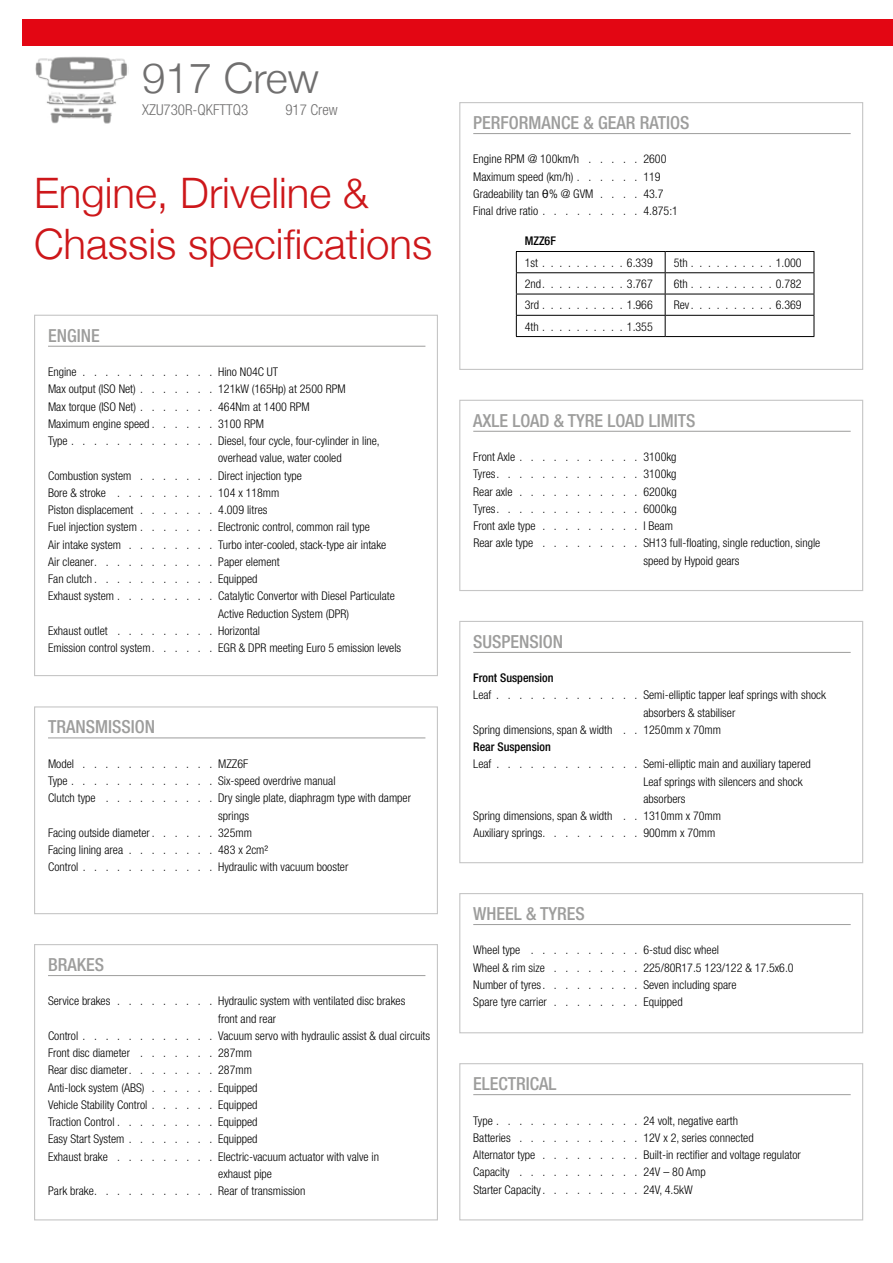
<style>
.page{position:relative;width:893px;height:1263px;background:#fff}
.page>*{position:absolute;margin:0;border:0;box-sizing:border-box;transform-origin:0 0}
.t1{font:300 42px/50.4px "Helvetica Neue";color:#cd171a}
.t2{font:300 42px "Helvetica Neue";color:#706f6f}
.t3{font:500 condensed 18px "Helvetica Neue";color:#9d9d9c}
.t4{font:300 condensed 15px "Helvetica Neue";color:#706f6f}
.t5{font:300 condensed 12px/17.2px "Helvetica Neue";color:#000}
.t6{font:500 condensed 12px "Helvetica Neue";color:#000}
.s1{font-family:"Myriad Pro"}
</style>
<div class="page">
<div style="left:34px;top:315px;width:404px;height:361px;border:1px solid #c6c6c6"></div>
<hr style="left:48px;top:346px;width:377px;height:1px;background:#9d9d9c">
<div style="left:459px;top:102px;width:404px;height:268px;border:1px solid #c6c6c6"></div>
<hr style="left:473px;top:133px;width:378px;height:1px;background:#9d9d9c">
<hr style="left:516px;top:251px;width:149px;height:1px;background:#000">
<hr style="left:665px;top:251px;width:149px;height:1px;background:#000">
<hr style="left:516px;top:272px;width:149px;height:1px;background:#000">
<hr style="left:665px;top:272px;width:149px;height:1px;background:#000">
<hr style="left:516px;top:294px;width:149px;height:1px;background:#000">
<hr style="left:665px;top:294px;width:149px;height:1px;background:#000">
<hr style="left:516px;top:315px;width:149px;height:1px;background:#000">
<svg style="left:516px;top:252px;width:1px;height:84px"></svg>
<hr style="left:665px;top:315px;width:149px;height:1px;background:#000">
<svg style="left:665px;top:252px;width:1px;height:84px"></svg>
<svg style="left:814px;top:252px;width:1px;height:84px"></svg>
<hr style="left:516px;top:336px;width:149px;height:1px;background:#000">
<hr style="left:665px;top:336px;width:149px;height:1px;background:#000">
<div style="left:34px;top:706px;width:404px;height:208px;border:1px solid #c6c6c6"></div>
<hr style="left:48px;top:737px;width:377px;height:1px;background:#9d9d9c">
<hr style="left:473px;top:431px;width:378px;height:1px;background:#9d9d9c">
<div style="left:459px;top:400px;width:404px;height:191px;border:1px solid #c6c6c6"></div>
<div style="left:459px;top:1063px;width:404px;height:157px;border:1px solid #c6c6c6"></div>
<hr style="left:473px;top:1094px;width:378px;height:1px;background:#9d9d9c">
<div style="left:459px;top:893px;width:404px;height:140px;border:1px solid #c6c6c6"></div>
<hr style="left:473px;top:924px;width:378px;height:1px;background:#9d9d9c">
<hr style="left:473px;top:652px;width:378px;height:1px;background:#9d9d9c">
<div style="left:459px;top:621px;width:404px;height:242px;border:1px solid #c6c6c6"></div>
<div style="left:34px;top:944px;width:404px;height:276px;border:1px solid #c6c6c6"></div>
<hr style="left:48px;top:975px;width:377px;height:1px;background:#9d9d9c">
<img style="left:35px;top:56px;width:92px;height:68px">
<div style="left:22px;top:19px;width:871px;height:27px;background:#e30613"></div>
<h1 class="t2" style="left:142px;top:52px;width:178px">917 Crew</h1>
<p class="t4" style="left:142px;top:101px;width:108px">XZU730R-QKFTTQ3</p>
<p class="t4" style="left:285px;top:101px;width:54px">917 Crew</p>
<h1 class="t1" style="left:34px;top:167px;width:400px">Engine, Driveline &amp;<br>Chassis specifications</h1>
<h2 class="t3" style="left:48px;top:324px;width:53px">ENGINE</h2>
<p class="t5" style="left:48px;top:363px;width:232px">Engine . . . . . . . . . . . . Hino N04C UT</p>
<p class="t5" style="left:48px;top:380px;width:299px">Max output (ISO Net) . . . . . . . 121kW (165Hp) at 2500 RPM</p>
<p class="t5" style="left:48px;top:398px;width:263px">Max torque (ISO Net) . . . . . . . 464Nm at 1400 RPM</p>
<p class="t5" style="left:48px;top:415px;width:218px">Maximum engine speed . . . . . . 3100 RPM</p>
<p class="t5" style="left:48px;top:432px;width:333px">Type . . . . . . . . . . . . . Diesel, four cycle, four-cylinder in line,</p>
<p class="t5" style="left:218px;top:449px;width:125px">overhead value, water cooled</p>
<p class="t5" style="left:48px;top:467px;width:255px">Combustion system . . . . . . . Direct injection type</p>
<p class="t5" style="left:48px;top:484px;width:233px">Bore &amp; stroke . . . . . . . . . 104 x 118mm</p>
<p class="t5" style="left:48px;top:501px;width:221px">Piston displacement . . . . . . . 4.009 litres</p>
<p class="t5" style="left:48px;top:518px;width:323px">Fuel injection system . . . . . . . Electronic control, common rail type</p>
<p class="t5" style="left:48px;top:536px;width:340px">Air intake system . . . . . . . . Turbo inter-cooled, stack-type air intake</p>
<p class="t5" style="left:48px;top:553px;width:233px">Air cleaner. . . . . . . . . . . Paper element</p>
<p class="t5" style="left:48px;top:570px;width:211px">Fan clutch . . . . . . . . . . . Equipped</p>
<p class="t5" style="left:48px;top:587px;width:348px">Exhaust system . . . . . . . . . Catalytic Convertor with Diesel Particulate</p>
<p class="t5" style="left:218px;top:605px;width:133px">Active Reduction System (DPR)</p>
<p class="t5" style="left:48px;top:622px;width:213px">Exhaust outlet . . . . . . . . . Horizontal</p>
<p class="t5" style="left:48px;top:639px;width:355px">Emission control system. . . . . . EGR &amp; DPR meeting Euro 5 emission levels</p>
<h2 class="t3" style="left:48px;top:716px;width:109px">TRANSMISSION</h2>
<p class="t5" style="left:48px;top:755px;width:202px">Model . . . . . . . . . . . . MZZ6F</p>
<p class="t5" style="left:48px;top:772px;width:289px">Type . . . . . . . . . . . . . Six-speed overdrive manual</p>
<p class="t5" style="left:48px;top:789px;width:364px">Clutch type . . . . . . . . . . Dry single plate, diaphragm type with damper</p>
<p class="t5" style="left:218px;top:807px;width:32px">springs</p>
<p class="t5" style="left:48px;top:824px;width:205px">Facing outside diameter . . . . . . 325mm</p>
<p class="t5" style="left:48px;top:841px;width:222px">Facing lining area . . . . . . . . 483 x 2cm²</p>
<p class="t5" style="left:48px;top:858px;width:302px">Control . . . . . . . . . . . . Hydraulic with vacuum booster</p>
<h2 class="t3" style="left:48px;top:954px;width:58px">BRAKES</h2>
<p class="t5" style="left:48px;top:992px;width:359px">Service brakes . . . . . . . . . Hydraulic system with ventilated disc brakes</p>
<p class="t5" style="left:218px;top:1010px;width:59px">front and rear</p>
<p class="t5" style="left:48px;top:1027px;width:384px">Control . . . . . . . . . . . . Vacuum servo with hydraulic assist &amp; dual circuits</p>
<p class="t5" style="left:48px;top:1044px;width:205px">Front disc diameter . . . . . . . 287mm</p>
<p class="t5" style="left:48px;top:1061px;width:205px">Rear disc diameter. . . . . . . . 287mm</p>
<p class="t5" style="left:48px;top:1079px;width:211px">Anti-lock system (ABS) . . . . . . Equipped</p>
<p class="t5" style="left:48px;top:1096px;width:211px">Vehicle Stability Control . . . . . . Equipped</p>
<p class="t5" style="left:48px;top:1113px;width:211px">Traction Control . . . . . . . . . Equipped</p>
<p class="t5" style="left:48px;top:1130px;width:211px">Easy Start System . . . . . . . . Equipped</p>
<p class="t5" style="left:48px;top:1148px;width:332px">Exhaust brake . . . . . . . . . Electric-vacuum actuator with valve in</p>
<p class="t5" style="left:218px;top:1165px;width:55px">exhaust pipe</p>
<p class="t5" style="left:48px;top:1182px;width:259px">Park brake. . . . . . . . . . . Rear of transmission</p>
<h2 class="t3" style="left:473px;top:112px;width:218px">PERFORMANCE &amp; GEAR RATIOS</h2>
<p class="t5" style="left:473px;top:151px;width:206px">Engine RPM @ 100km/h . . . . . 2600<br>Maximum speed (km/h) . . . . . . 119<br>Gradeability tan <span class="s1">θ</span> % @ GVM . . . . 43.7<br>Final drive ratio . . . . . . . . . 4.875:1</p>
<p class="t6" style="left:525px;top:234px;width:33px">MZZ6F</p>
<p class="t5" style="left:525px;top:254px;width:129px">1st.......... 6.339</p>
<p class="t5" style="left:674px;top:254px;width:129px">5th.......... 1.000</p>
<p class="t5" style="left:525px;top:275px;width:129px">2nd.......... 3.767</p>
<p class="t5" style="left:674px;top:275px;width:129px">6th.......... 0.782</p>
<p class="t5" style="left:525px;top:296px;width:129px">3rd.......... 1.966</p>
<p class="t5" style="left:674px;top:296px;width:129px">Rev.......... 6.369</p>
<p class="t5" style="left:525px;top:318px;width:129px">4th.......... 1.355</p>
<h2 class="t3" style="left:473px;top:409px;width:224px">AXLE LOAD &amp; TYRE LOAD LIMITS</h2>
<p class="t5" style="left:473px;top:448px;width:205px">Front Axle . . . . . . . . . . . 3100kg</p>
<p class="t5" style="left:473px;top:465px;width:205px">Tyres. . . . . . . . . . . . . 3100kg</p>
<p class="t5" style="left:473px;top:483px;width:205px">Rear axle . . . . . . . . . . . 6200kg</p>
<p class="t5" style="left:473px;top:500px;width:205px">Tyres. . . . . . . . . . . . . 6000kg</p>
<p class="t5" style="left:473px;top:517px;width:201px">Front axle type . . . . . . . . . I Beam</p>
<p class="t5" style="left:473px;top:534px;width:349px">Rear axle type . . . . . . . . . SH13 full-floating, single reduction, single</p>
<p class="t5" style="left:643px;top:552px;width:98px">speed by Hypoid gears</p>
<h2 class="t3" style="left:473px;top:631px;width:92px">SUSPENSION</h2>
<p class="t6" style="left:473px;top:671px;width:82px">Front Suspension</p>
<p class="t5" style="left:473px;top:686px;width:354px">Leaf . . . . . . . . . . . . . Semi-elliptic tapper leaf springs with shock</p>
<p class="t5" style="left:643px;top:704px;width:94px">absorbers &amp; stabiliser</p>
<p class="t5" style="left:473px;top:721px;width:249px">Spring dimensions, span &amp; width . . 1250mm x 70mm</p>
<p class="t6" style="left:473px;top:740px;width:79px">Rear Suspension</p>
<p class="t5" style="left:473px;top:755px;width:339px">Leaf . . . . . . . . . . . . . Semi-elliptic main and auxiliary tapered</p>
<p class="t5" style="left:643px;top:773px;width:161px">Leaf springs with silencers and shock</p>
<p class="t5" style="left:643px;top:790px;width:44px">absorbers</p>
<p class="t5" style="left:473px;top:807px;width:249px">Spring dimensions, span &amp; width . . 1310mm x 70mm</p>
<p class="t5" style="left:473px;top:824px;width:244px">Auxiliary springs. . . . . . . . . 900mm x 70mm</p>
<h2 class="t3" style="left:473px;top:903px;width:113px">WHEEL &amp; TYRES</h2>
<p class="t5" style="left:473px;top:941px;width:322px">Wheel type . . . . . . . . . . 6-stud disc wheel<br>Wheel &amp; rim size . . . . . . . . 225/80R17.5 123/122 &amp; 17.5x6.0<br>Number of tyres. . . . . . . . . Seven including spare<br>Spare tyre carrier . . . . . . . . Equipped</p>
<h2 class="t3" style="left:473px;top:1073px;width:85px">ELECTRICAL</h2>
<p class="t5" style="left:473px;top:1111px;width:329px">Type . . . . . . . . . . . . . 24 volt, negative earth<br>Batteries . . . . . . . . . . . 12V x 2, series connected<br>Alternator type . . . . . . . . . Built-in rectifier and voltage regulator Capacity . . . . . . . . . . . 24V – 80 Amp<br>Starter Capacity. . . . . . . . . 24V, 4.5kW</p>
</div>
